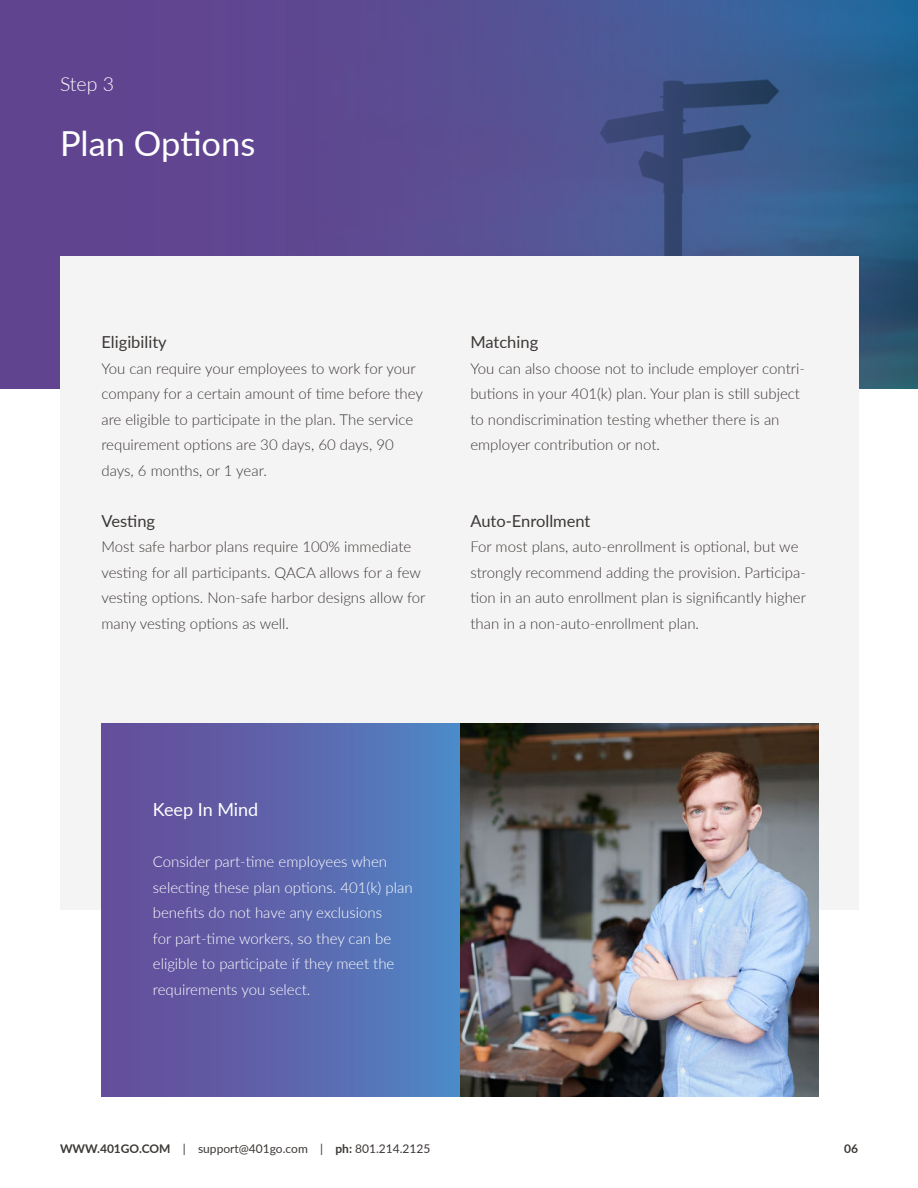
<style>
.page{position:relative;width:918px;height:1188px;background:#fff}
.page>*{position:absolute;margin:0;border:0;box-sizing:border-box;transform-origin:0 0}
.t1{font:34.5px "Lato";color:#fff}
.t2{font:300 19.5px "Lato";color:#fff}
.t3{font:18px "Lato";color:#fff}
.t4{font:16.5px "Lato";color:#3b3735}
.t5{font:300 15px/25.5px "Lato";color:#3b3735}
.t6{font:300 15px/25.5px "Lato";color:#fff}
.t7{font:12px "Lato";color:#3b3735}
.t8{font:700 12px "Lato";color:#3b3735}
.s1{font-weight:700}
</style>
<div class="page">
<svg style="left:0;top:0;width:918px;height:388px;background:#4f508f"></svg>
<div style="left:60px;top:256px;width:798px;height:654px;background:#f5f4f4"></div>
<img style="left:460px;top:723px;width:358px;height:373px">
<div style="left:101px;top:723px;width:359px;height:373px;background:linear-gradient(to right,#674896,#5085c5)"></div>
<h2 class="t2" style="left:60px;top:75px;width:56px">Step 3</h2>
<h1 class="t1" style="left:60px;top:119px;width:197px">Plan Options</h1>
<p class="t4" style="left:101px;top:336px;width:67px">Eligibility</p>
<p class="t5" style="left:101px;top:356px;width:323px">You can require your employees to work for your company for a certain amount of time before they are eligible to participate in the plan. The service requirement options are 30 days, 60 days, 90 days, 6 months, or 1 year.</p>
<p class="t4" style="left:101px;top:509px;width:55px">Vesting</p>
<p class="t5" style="left:101px;top:534px;width:326px">Most safe harbor plans require 100% immediate vesting for all participants. QACA allows for a few vesting options. Non-safe harbor designs allow for many vesting options as well.</p>
<p class="t4" style="left:470px;top:336px;width:69px">Matching</p>
<p class="t5" style="left:470px;top:355px;width:336px">You can also choose not to include employer contri&shy;butions in your 401(k) plan. Your plan is still subject to nondiscrimination testing whether there is an employer contribution or not.</p>
<p class="t4" style="left:470px;top:514px;width:122px">Auto-Enrollment</p>
<p class="t5" style="left:470px;top:534px;width:337px">For most plans, auto-enrollment is optional, but we strongly recommend adding the provision. Participa&shy;tion in an auto enrollment plan is significantly higher than in a non-auto-enrollment plan.</p>
<p class="t3" style="left:153px;top:802px;width:107px">Keep In Mind</p>
<p class="t6" style="left:153px;top:849px;width:261px">Consider part-time employees when selecting these plan options. 401(k) plan benefits do not have any exclusions<br>for part-time workers, so they can be eligible to participate if they meet the requirements you select.</p>
<p class="t7" style="left:60px;top:1143px;width:372px"><span class="s1">WWW.401GO.COM</span> | support@401go.com | <span class="s1">ph:</span> 801.214.2125</p>
<p class="t8" style="left:844px;top:1144px;width:15px">06</p>
</div>
